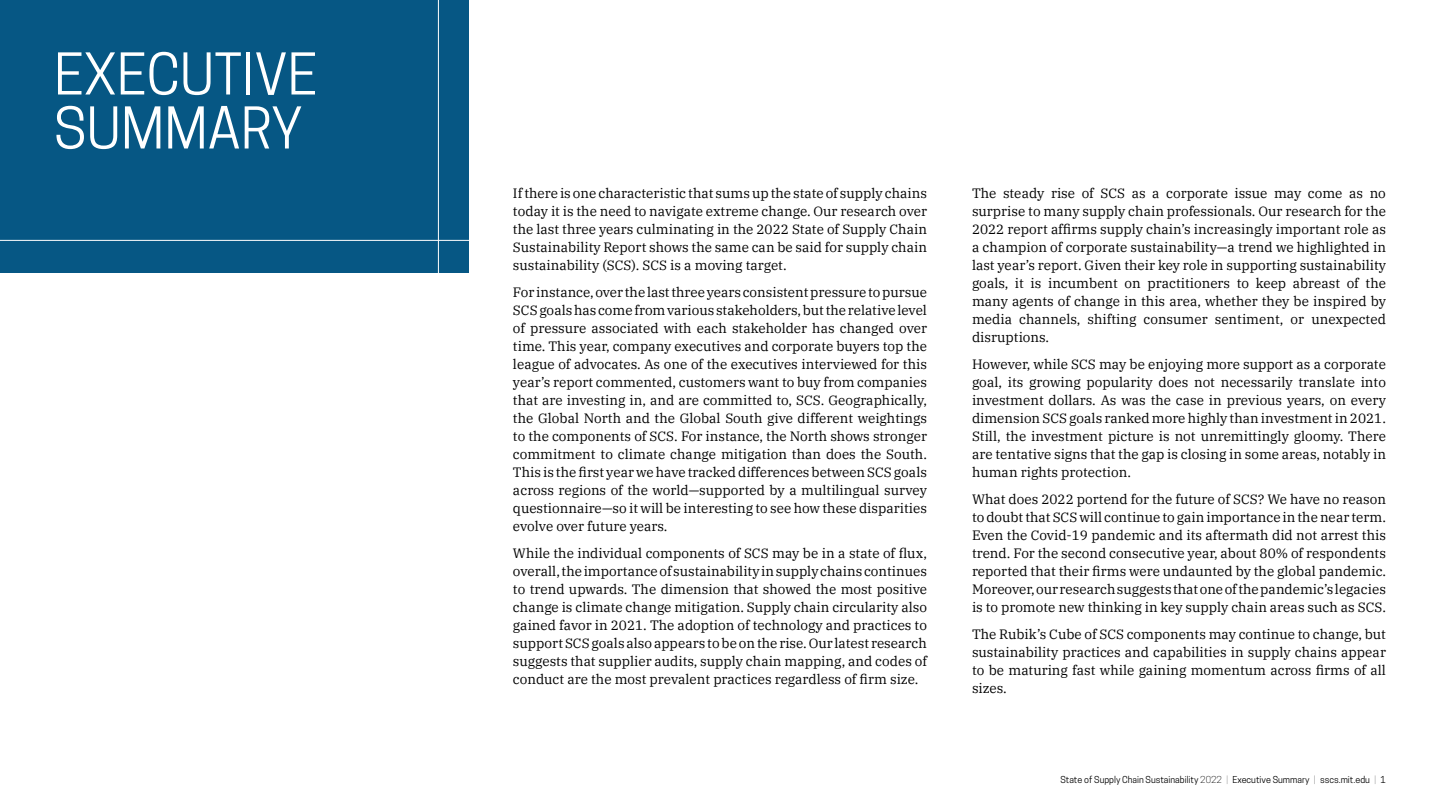
<style>
.page{position:relative;width:1440px;height:810px;background:#fff}
.page>*{position:absolute;margin:0;border:0;box-sizing:border-box;transform-origin:0 0}
.t1{font:54px/54px "Cooper Hewitt";color:#fff}
.t2{font:13.5px/18px "IBM Plex Serif";color:#000;text-align:justify}
.t3{font:9px "Cooper Hewitt";color:#000}
.s1{font-weight:300}
.s2{font-weight:100}
</style>
<div class="page">
<div style="left:0;top:0;width:468px;height:272px;background:#065784"></div>
<hr style="left:438px;top:0;width:1px;height:281px;background:#fff">
<hr style="left:0;top:240px;width:473px;height:1px;background:#fff">
<h1 class="t1" style="left:54px;top:47px;width:265px">EXECUTIVE<br>SUMMARY</h1>
<p class="t2" style="left:513px;top:183px;width:416px">If there is one characteristic that sums up the state of supply chains today it is the need to navigate extreme change. Our research over the last three years culminating in the 2022 State of Supply Chain Sustainability Report shows the same can be said for supply chain sustainability (SCS). SCS is a moving target.</p>
<p class="t2" style="left:513px;top:282px;width:416px">For instance, over the last three years consistent pressure to pursue SCS goals has come from various stakeholders, but the relative level of pressure associated with each stakeholder has changed over time. This year, company executives and corporate buyers top the league of advocates. As one of the executives interviewed for this year’s report commented, customers want to buy from companies that are investing in, and are committed to, SCS. Geographically, the Global North and the Global South give different weightings to the components of SCS. For instance, the North shows stronger commitment to climate change mitigation than does the South.<br>This is the first year we have tracked differences between SCS goals across regions of the world—supported by a multilingual survey questionnaire—so it will be interesting to see how these disparities evolve over future years.</p>
<p class="t2" style="left:513px;top:543px;width:416px">While the individual components of SCS may be in a state of flux, overall, the importance of sustainability in supply chains continues to trend upwards. The dimension that showed the most positive change is climate change mitigation. Supply chain circularity also gained favor in 2021. The adoption of technology and practices to support SCS goals also appears to be on the rise. Our latest research suggests that supplier audits, supply chain mapping, and codes of conduct are the most prevalent practices regardless of firm size.</p>
<p class="t2" style="left:972px;top:183px;width:416px">The steady rise of SCS as a corporate issue may come as no surprise to many supply chain professionals. Our research for the 2022 report affirms supply chain’s increasingly important role as a champion of corporate sustainability—a trend we highlighted in last year’s report. Given their key role in supporting sustainability goals, it is incumbent on practitioners to keep abreast of the many agents of change in this area, whether they be inspired by media channels, shifting consumer sentiment, or unexpected disruptions.</p>
<p class="t2" style="left:972px;top:354px;width:416px">However, while SCS may be enjoying more support as a corporate goal, its growing popularity does not necessarily translate into investment dollars. As was the case in previous years, on every dimension SCS goals ranked more highly than investment in 2021.<br>Still, the investment picture is not unremittingly gloomy. There are tentative signs that the gap is closing in some areas, notably in human rights protection.</p>
<p class="t2" style="left:972px;top:489px;width:416px">What does 2022 portend for the future of SCS? We have no reason to doubt that SCS will continue to gain importance in the near term.<br>Even the Covid‑19 pandemic and its aftermath did not arrest this trend. For the second consecutive year, about 80% of respondents reported that their firms were undaunted by the global pandemic.<br>Moreover, our research suggests that one of the pandemic’s legacies is to promote new thinking in key supply chain areas such as SCS.</p>
<p class="t2" style="left:972px;top:624px;width:416px">The Rubik’s Cube of SCS components may continue to change, but sustainability practices and capabilities in supply chains appear to be maturing fast while gaining momentum across firms of all sizes.</p>
<p class="t3" style="left:1060px;top:774px;width:327px">State of Supply Chain Sustainability <span class="s1">2022</span> <span class="s2">|</span> Executive Summary <span class="s2">|</span> sscs.mit.edu <span class="s2">|</span> 1</p>
</div>
